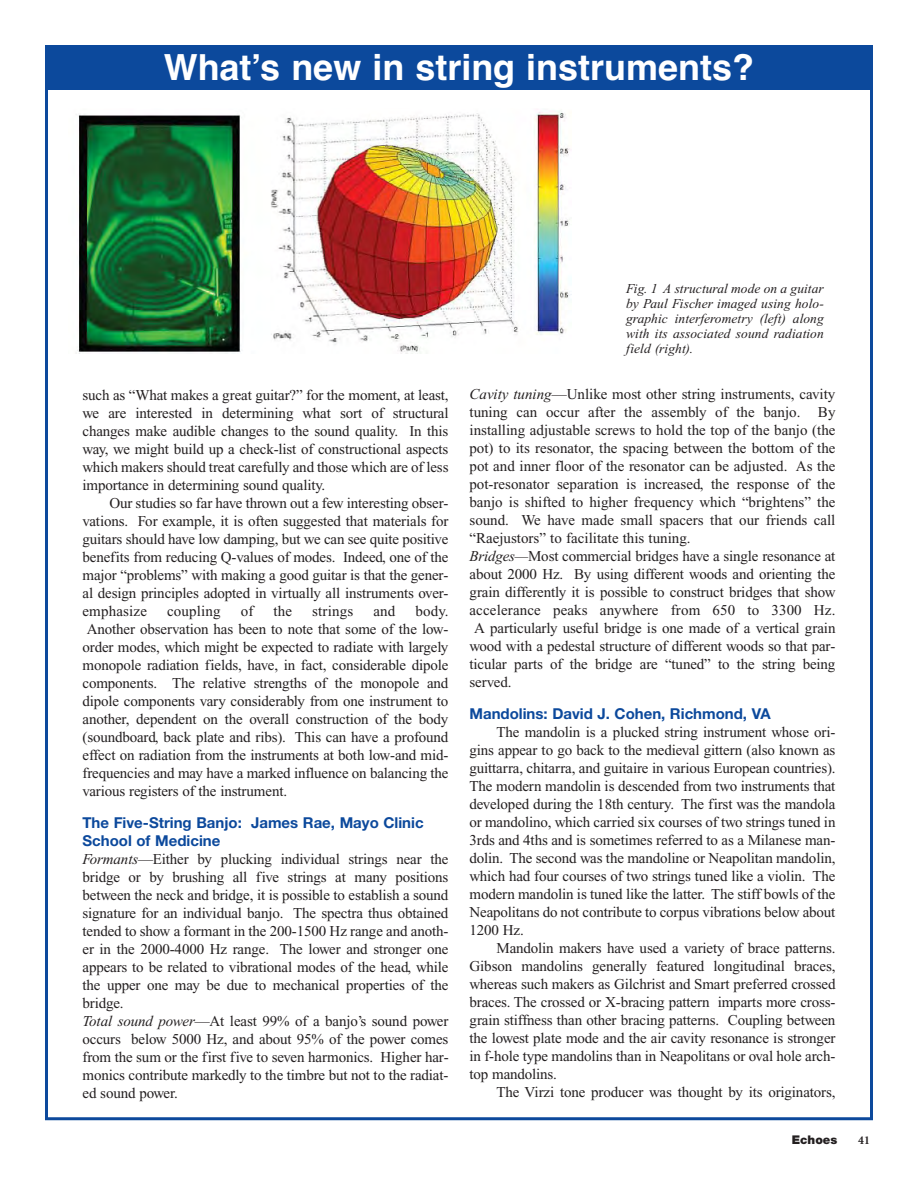
<style>
.page{position:relative;width:918px;height:1188px;background:#fff}
.page>*{position:absolute;margin:0;border:0;box-sizing:border-box;transform-origin:0 0}
.t1{font:700 36px "Helvetica";color:#fff}
.t2{font:15px/18px "Times New Roman";letter-spacing:-.01em;color:#231f20;text-align:justify}
.t3{font:700 15px/18px "Helvetica Neue";color:#0c499c}
.t4{font:15px "Times New Roman";letter-spacing:.01em;color:#231f20}
.t5{font:italic 13.5px/15px "Times New Roman";letter-spacing:.005em;color:#231f20;text-align:justify}
.t6{font:900 12px "Helvetica Neue";color:#231f20}
.t7{font:700 12px "Minion";color:#231f20}
.s1{font-style:italic}
</style>
<div class="page">
<div style="left:45px;top:45px;width:828px;height:45px;background:#0c499c"></div>
<img style="left:76px;top:111px;width:496px;height:241px">
<h1 class="t1" style="left:164px;top:54px;width:592px">Whatʼs new in string instruments?</h1>
<p class="t2" style="left:82px;top:388px;width:368px">such as “What makes a great guitar?” for the moment, at least, we are interested in determining what sort of structural changes make audible changes to the sound quality. In this way, we might build up a check-list of constructional aspects which makers should treat carefully and those which are of less importance in determining sound quality.</p>
<p class="t2" style="left:82px;top:496px;width:368px;text-indent:27px">Our studies so far have thrown out a few interesting obser&shy;vations. For example, it is often suggested that materials for guitars should have low damping, but we can see quite positive benefits from reducing Q-values of modes. Indeed, one of the major “problems” with making a good guitar is that the gener&shy;al design principles adopted in virtually all instruments over&shy;emphasize</p>
<p class="t2" style="left:82px;top:604px;width:368px;text-indent:333px">body.<br>Another observation has been to note that some of the low&shy;order modes, which might be expected to radiate with largely monopole radiation fields, have, in fact, considerable dipole components. The relative strengths of the monopole and dipole components vary considerably from one instrument to another, dependent on the overall construction of the body (soundboard, back plate and ribs). This can have a profound effect on radiation from the instruments at both low-and mid&shy;frequencies and may have a marked influence on balancing the various registers of the instrument.</p>
<p class="t3" style="left:82px;top:815px;width:343px">The Five-String Banjo: James Rae, Mayo Clinic<br>School of Medicine</p>
<p class="t2" style="left:82px;top:852px;width:368px;text-align:left"><span class="s1">Formants</span>—Either by plucking individual strings near the bridge or by brushing all five strings at many positions between the neck and bridge, it is possible to establish a sound signature for an individual banjo. The spectra thus obtained tended to show a formant in the 200-1500 Hz range and anoth&shy;er in the 2000-4000 Hz range. The lower and stronger one appears to be related to vibrational modes of the head, while the upper one may be due to mechanical properties of the bridge.<br><span class="s1">Total sound power</span>—At least 99% of a banjo’s sound power occurs below 5000 Hz, and about 95% of the power comes from the sum or the first five to seven harmonics. Higher har&shy;monics contribute markedly to the timbre but not to the radiat&shy;ed sound power.</p>
<p class="t4" style="left:167px;top:606px;width:55px">coupling</p>
<p class="t2" style="left:241px;top:604px;width:14px">of</p>
<p class="t2" style="left:274px;top:604px;width:20px">the</p>
<p class="t4" style="left:312px;top:606px;width:42px">strings</p>
<p class="t2" style="left:373px;top:604px;width:23px">and</p>
<p class="t5" style="left:626px;top:283px;width:199px">Fig. 1 A structural mode on a guitar by Paul Fischer imaged using holo&shy;graphic interferometry (left) along with its associated sound radiation field (right).</p>
<p class="t2" style="left:470px;top:386px;width:367px"><span class="s1">Cavity tuning</span>—Unlike most other string instruments, cavity</p>
<p class="t2" style="left:470px;top:404px;width:368px">tuning can occur after the assembly of the banjo. By</p>
<p class="t2" style="left:470px;top:422px;width:368px">installing adjustable screws to hold the top of the banjo (the</p>
<p class="t2" style="left:470px;top:440px;width:368px">pot) to its resonator, the spacing between the bottom of the</p>
<p class="t2" style="left:470px;top:458px;width:368px">pot and inner floor of the resonator can be adjusted. As the</p>
<p class="t2" style="left:470px;top:476px;width:368px">pot-resonator separation is increased, the response of the</p>
<p class="t2" style="left:470px;top:494px;width:368px">banjo is shifted to higher frequency which “brightens” the</p>
<p class="t2" style="left:470px;top:512px;width:368px">sound. We have made small spacers that our friends call</p>
<p class="t2" style="left:470px;top:530px;width:223px">“Raejustors” to facilitate this tuning.</p>
<p class="t2" style="left:470px;top:548px;width:367px"><span class="s1">Bridges—</span>Most commercial bridges have a single resonance at</p>
<p class="t2" style="left:470px;top:566px;width:367px">about 2000 Hz. By using different woods and orienting the</p>
<p class="t2" style="left:470px;top:584px;width:368px">grain differently it is possible to construct bridges that show</p>
<p class="t4" style="left:470px;top:604px;width:368px">accelerance peaks anywhere from 650 to 3300 Hz.</p>
<p class="t2" style="left:474px;top:620px;width:363px">A particularly useful bridge is one made of a vertical grain</p>
<p class="t2" style="left:470px;top:638px;width:367px">wood with a pedestal structure of different woods so that par-</p>
<p class="t2" style="left:470px;top:656px;width:367px">ticular parts of the bridge are “tuned” to the string being</p>
<p class="t2" style="left:470px;top:674px;width:44px">served.</p>
<p class="t3" style="left:470px;top:706px;width:303px">Mandolins: David J. Cohen, Richmond, VA</p>
<p class="t2" style="left:470px;top:724px;width:368px;text-indent:27px">The mandolin is a plucked string instrument whose ori&shy;gins appear to go back to the medieval gittern (also known as guittarra, chitarra, and guitaire in various European countries).<br>The modern mandolin is descended from two instruments that developed during the 18th century. The first was the mandola or mandolino, which carried six courses of two strings tuned in 3rds and 4ths and is sometimes referred to as a Milanese man&shy;dolin. The second was the mandoline or Neapolitan mandolin, which had four courses of two strings tuned like a violin. The modern mandolin is tuned like the latter. The stiff bowls of the Neapolitans do not contribute to corpus vibrations below about 1200 Hz.</p>
<p class="t2" style="left:470px;top:940px;width:368px;text-indent:27px">Mandolin makers have used a variety of brace patterns.<br>Gibson mandolins generally featured longitudinal braces, whereas such makers as Gilchrist and Smart preferred crossed braces. The crossed or X-bracing pattern imparts more cross&shy;grain stiffness than other bracing patterns. Coupling between the lowest plate mode and the air cavity resonance is stronger in f-hole type mandolins than in Neapolitans or oval hole arch&shy;top mandolins.</p>
<p class="t2" style="left:496px;top:1084px;width:340px">The Virzi tone producer was thought by its originators,</p>
<p class="t6" style="left:792px;top:1135px;width:47px">Echoes</p>
<p class="t7" style="left:858px;top:1136px;width:13px">41</p>
</div>
